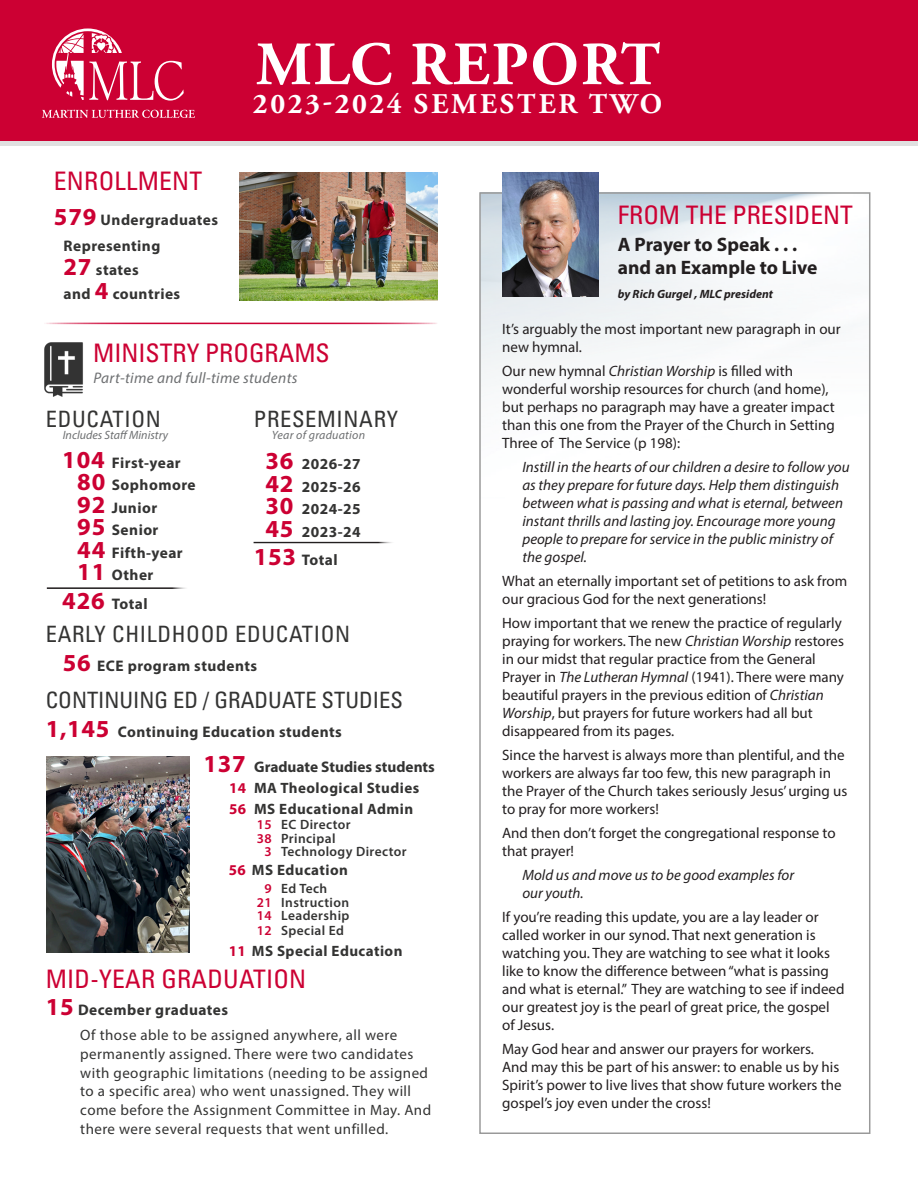
<style>
.page{position:relative;width:918px;height:1188px;background:#fff}
.page>*{position:absolute;margin:0;border:0;box-sizing:border-box;transform-origin:0 0}
.t1{font:700 61.35px "Adobe Garamond Pro";letter-spacing:.035em;color:#fff}
.t2{font:700 28.5px "Adobe Garamond Pro";letter-spacing:.105em;color:#fff}
.t3{font:condensed 25.5px "Univers";color:#c03}
.t4{font:condensed 22.5px "Univers";letter-spacing:.03em;color:#343433}
.t5{font:condensed 22.5px "Univers";color:#343433}
.t6{font:700 19.5px/23.4px "Myriad Pro";color:#231f20}
.t7{font:700 15.3px/22.5px "Myriad Pro";letter-spacing:.03em;color:#343433}
.t8{font:italic 15.3px "Myriad Pro";letter-spacing:.02em;color:#6d6f71}
.t9{font:700 15.3px "Myriad Pro";color:#343433}
.t10{font:15px/18px "Myriad Pro";color:#231f20}
.t11{font:italic 15px/18px "Myriad Pro";color:#231f20}
.t12{font:15px/18.8px "Myriad Pro";letter-spacing:.03em;color:#343433}
.t13{font:700 15px/21.5px "Myriad Pro";letter-spacing:.03em;color:#343433}
.t14{font:600 13.5px "Myriad Pro";letter-spacing:.03em;color:#343433}
.t15{font:italic 700 12px "Myriad Pro";color:#231f20}
.t16{font:italic 12px "Myriad Pro";color:#6d6f71}
.t17{font:italic 12px "Myriad Pro";letter-spacing:.02em;color:#6d6f71}
.s1{font-size:24.6px;color:#c03}
.s2{color:#c03}
.s3{font-style:italic}
</style>
<div class="page">
<img style="left:482px;top:195px;width:336px;height:191px">
<svg style="left:0;top:140px;width:918px;height:6px;background:#dcbac3"></svg>
<div style="left:0;top:0;width:918px;height:140px;background:#c03"></div>
<hr style="left:254px;top:542px;width:141px;height:1px;background:#231f20">
<hr style="left:42px;top:323px;width:395px;height:1px;background:#c03">
<img style="left:44px;top:342px;width:39px;height:55px">
<hr style="left:47px;top:587px;width:142px;height:2px;background:#231f20">
<svg style="left:52px;top:28px;width:132px;height:73px"></svg>
<svg style="left:42px;top:110px;width:153px;height:8px"></svg>
<img style="left:46px;top:757px;width:143px;height:196px">
<img style="left:240px;top:172px;width:198px;height:128px">
<img style="left:502px;top:173px;width:96px;height:123px">
<p class="t3" style="left:54px;top:165px;width:150px">ENROLLMENT</p>
<p class="t7" style="left:54px;top:208px;width:166px"><span class="s1">579</span> Undergraduates</p>
<p class="t7" style="left:64px;top:235px;width:98px">Representing</p>
<p class="t7" style="left:64px;top:259px;width:77px"><span class="s1">27</span> states</p>
<p class="t7" style="left:64px;top:283px;width:118px">and <span class="s1">4</span> countries</p>
<p class="t1" style="left:256px;top:29px;width:406px">MLC REPORT</p>
<p class="t2" style="left:253px;top:87px;width:411px">2023-2024 SEMESTER TWO</p>
<p class="t3" style="left:618px;top:199px;width:237px">FROM THE PRESIDENT</p>
<p class="t6" style="left:618px;top:232px;width:201px">A Prayer to Speak . . . and an Example to Live</p>
<p class="t15" style="left:618px;top:286px;width:157px">by Rich Gurgel , MLC president</p>
<p class="t3" style="left:93px;top:336px;width:238px">MINISTRY PROGRAMS</p>
<p class="t8" style="left:93px;top:369px;width:206px">Part-time and full-time students</p>
<p class="t4" style="left:254px;top:404px;width:146px">PRESEMINARY</p>
<p class="t7" style="left:266px;top:452px;width:97px"><span class="s1">36</span> 2026-27</p>
<p class="t7" style="left:266px;top:475px;width:97px;text-align:justify"><span class="s1">42</span> 2025-26<br><span class="s1">30</span> 2024-25<br><span class="s1">45</span> 2023-24</p>
<p class="t7" style="left:254px;top:549px;width:85px"><span class="s1">153</span> Total</p>
<p class="t4" style="left:46px;top:404px;width:116px">EDUCATION</p>
<p class="t7" style="left:62px;top:451px;width:120px"><span class="s1">104</span> First-year</p>
<p class="t7" style="left:77px;top:473px;width:120px"><span class="s1">80</span> Sophomore</p>
<p class="t7" style="left:77px;top:496px;width:107px"><span class="s1">92</span> Junior<br><span class="s1">95</span> Senior<br><span class="s1">44</span> Fifth-year</p>
<p class="t7" style="left:77px;top:563px;width:78px"><span class="s1">11</span> Other</p>
<p class="t7" style="left:62px;top:592px;width:87px"><span class="s1">426</span> Total</p>
<p class="t16" style="left:63px;top:427px;width:107px">Includes Staff Ministry</p>
<p class="t17" style="left:272px;top:427px;width:95px">Year of graduation</p>
<p class="t4" style="left:46px;top:620px;width:306px">EARLY CHILDHOOD EDUCATION</p>
<p class="t7" style="left:63px;top:655px;width:196px"><span class="s1">56</span> ECE program students</p>
<p class="t5" style="left:46px;top:686px;width:359px">CONTINUING ED / GRADUATE STUDIES</p>
<p class="t7" style="left:46px;top:720px;width:298px"><span class="s1">1,145</span> Continuing Education students</p>
<p class="t9" style="left:204px;top:757px;width:233px"><span class="s1">137</span> Graduate Studies students</p>
<p class="t13" style="left:229px;top:777px;width:192px"><span class="s2">14</span> MA Theological Studies<br><span class="s2">56</span> MS Educational Admin</p>
<p class="t14" style="left:257px;top:816px;width:95px"><span class="s2">15</span> EC Director</p>
<p class="t14" style="left:257px;top:830px;width:80px"><span class="s2">38</span> Principal</p>
<p class="t14" style="left:265px;top:843px;width:144px"><span class="s2">3</span> Technology Director</p>
<p class="t13" style="left:229px;top:859px;width:121px"><span class="s2">56</span> MS Education</p>
<p class="t14" style="left:265px;top:880px;width:64px"><span class="s2">9</span> Ed Tech</p>
<p class="t14" style="left:257px;top:894px;width:94px"><span class="s2">21</span> Instruction</p>
<p class="t14" style="left:257px;top:907px;width:94px"><span class="s2">14</span> Leadership</p>
<p class="t14" style="left:257px;top:922px;width:89px"><span class="s2">12</span> Special Ed</p>
<p class="t13" style="left:229px;top:940px;width:175px"><span class="s2">11</span> MS Special Education</p>
<p class="t3" style="left:46px;top:963px;width:262px">MID-YEAR GRADUATION</p>
<p class="t7" style="left:46px;top:999px;width:184px"><span class="s1">15</span> December graduates</p>
<p class="t12" style="left:80px;top:1026px;width:352px">Of those able to be assigned anywhere, all were permanently assigned. There were two candidates with geographic limitations (needing to be assigned to a specific area) who went unassigned. They will come before the Assignment Committee in May. And there were several requests that went unfilled.</p>
<p class="t10" style="left:502px;top:320px;width:340px">It’s arguably the most important new paragraph in our new hymnal.</p>
<p class="t10" style="left:502px;top:362px;width:334px">Our new hymnal <span class="s3">Christian Worship</span> is filled with wonderful worship resources for church (and home), but perhaps no paragraph may have a greater impact than this one from the Prayer of the Church in Setting Three of The Service (p 198):</p>
<p class="t11" style="left:522px;top:458px;width:329px">Instill in the hearts of our children a desire to follow you as they prepare for future days. Help them distinguish between what is passing and what is eternal, between instant thrills and lasting joy. Encourage more young people to prepare for service in the public ministry of the gospel.</p>
<p class="t10" style="left:502px;top:572px;width:347px">What an eternally important set of petitions to ask from our gracious God for the next generations!</p>
<p class="t10" style="left:502px;top:614px;width:343px">How important that we renew the practice of regularly praying for workers. The new <span class="s3">Christian Worship</span> restores in our midst that regular practice from the General Prayer in <span class="s3">The Lutheran Hymnal</span> (1941). There were many beautiful prayers in the previous edition of <span class="s3">Christian Worship</span>, but prayers for future workers had all but disappeared from its pages.</p>
<p class="t10" style="left:502px;top:746px;width:347px">Since the harvest is always more than plentiful, and the workers are always far too few, this new paragraph in the Prayer of the Church takes seriously Jesus’ urging us to pray for more workers!</p>
<p class="t10" style="left:502px;top:824px;width:335px">And then don’t forget the congregational response to that prayer!</p>
<p class="t11" style="left:522px;top:866px;width:273px">Mold us and move us to be good examples for our youth.</p>
<p class="t10" style="left:502px;top:908px;width:344px">If you’re reading this update, you are a lay leader or called worker in our synod. That next generation is watching you. They are watching to see what it looks like to know the difference between “what is passing and what is eternal.” They are watching to see if indeed our greatest joy is the pearl of great price, the gospel of Jesus.</p>
<p class="t10" style="left:502px;top:1040px;width:341px">May God hear and answer our prayers for workers.<br>And may this be part of his answer: to enable us by his Spirit’s power to live lives that show future workers the gospel’s joy even under the cross!</p>
</div>
